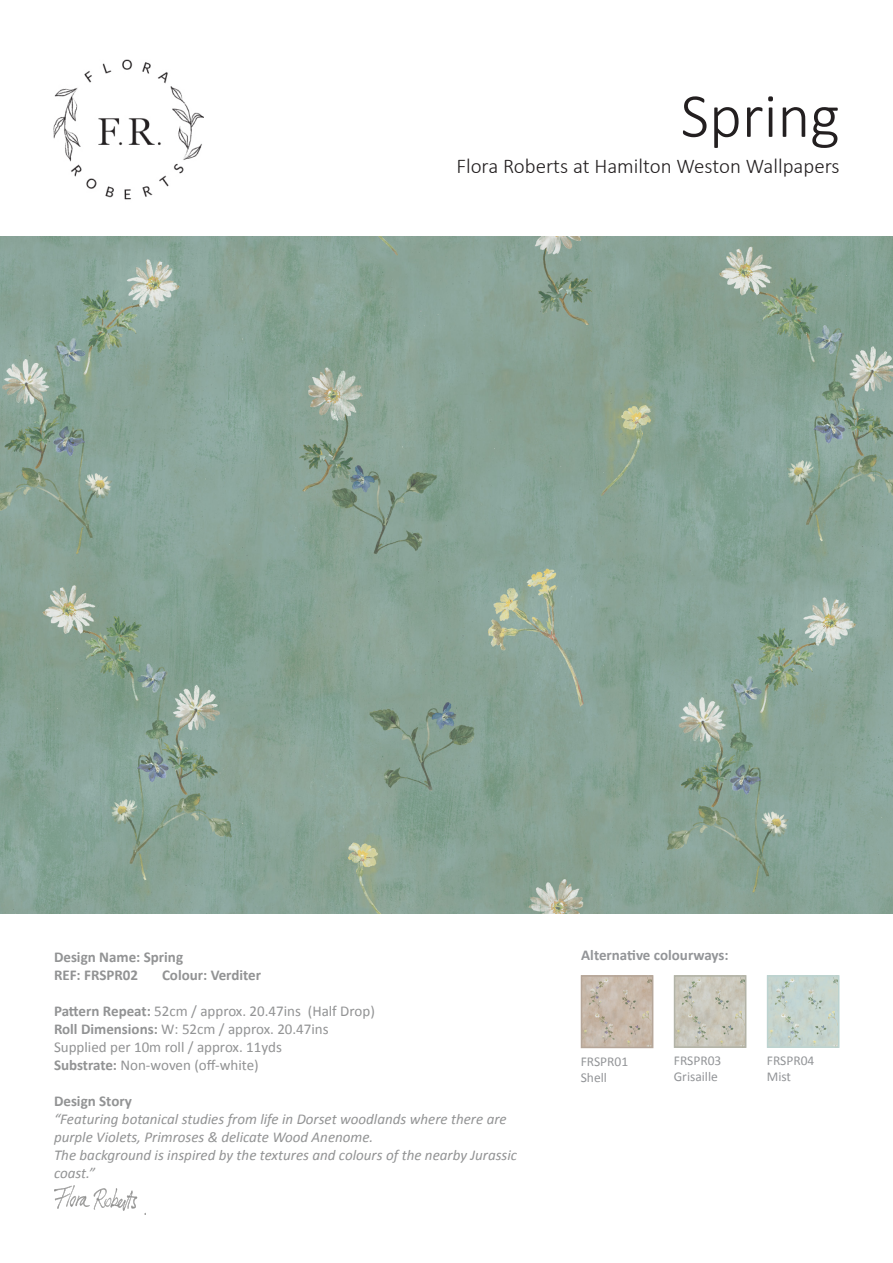
<style>
.page{position:relative;width:893px;height:1263px;background:#fff}
.page>*{position:absolute;margin:0;border:0;box-sizing:border-box;transform-origin:0 0}
.t1{font:300 63px "Calibri";color:#231f20}
.t2{font:300 21px "Calibri";color:#231f20}
.t3{font:italic 15px/18px "Calibri";color:#929394}
.t4{font:15px "Calibri";color:#929394}
.t5{font:700 15px "Calibri";color:#929394}
.t6{font:700 15px "Calibri";color:#939598}
.t7{font:13.5px "Calibri";color:#939598}
.s1{font-weight:700}
</style>
<div class="page">
<img style="left:0;top:237px;width:893px;height:676px">
<img style="left:584px;top:978px;width:66px;height:67px">
<div style="left:581px;top:975px;width:72px;height:73px;border:2px solid #b5a699"></div>
<img style="left:677px;top:978px;width:66px;height:67px">
<div style="left:674px;top:975px;width:72px;height:73px;border:2px solid #b2b3a7"></div>
<img style="left:770px;top:978px;width:66px;height:67px">
<div style="left:767px;top:975px;width:72px;height:73px;border:2px solid #bcd3d0"></div>
<img style="left:54px;top:59px;width:150px;height:141px">
<img style="left:54px;top:1185px;width:91px;height:29px">
<p class="t1" style="left:681px;top:77px;width:161px">Spring</p>
<p class="t2" style="left:456px;top:153px;width:385px">Flora Roberts at Hamilton Weston Wallpapers</p>
<p class="t5" style="left:54px;top:946px;width:131px">Design Name: Spring</p>
<p class="t5" style="left:54px;top:964px;width:86px">REF: FRSPR02</p>
<p class="t5" style="left:162px;top:964px;width:101px">Colour: Verditer</p>
<p class="t4" style="left:54px;top:1000px;width:322px"><span class="s1">Pattern Repeat:</span> 52cm / approx. 20.47ins (Half Drop)</p>
<p class="t4" style="left:54px;top:1018px;width:276px"><span class="s1">Roll Dimensions:</span> W: 52cm / approx. 20.47ins</p>
<p class="t4" style="left:54px;top:1036px;width:229px">Supplied per 10m roll / approx. 11yds</p>
<p class="t4" style="left:54px;top:1054px;width:206px"><span class="s1">Substrate:</span> Non-woven (off-white)</p>
<p class="t5" style="left:54px;top:1090px;width:79px">Design Story</p>
<p class="t3" style="left:54px;top:1109px;width:454px">“Featuring botanical studies from life in Dorset woodlands where there are purple Violets, Primroses &amp; delicate Wood Anenome.</p>
<p class="t3" style="left:54px;top:1145px;width:465px">The background is inspired by the textures and colours of the nearby Jurassic coast.”</p>
<p class="t6" style="left:581px;top:944px;width:149px">Alternative colourways:</p>
<p class="t7" style="left:581px;top:1052px;width:49px">FRSPR01</p>
<p class="t7" style="left:581px;top:1068px;width:28px">Shell</p>
<p class="t7" style="left:674px;top:1051px;width:49px">FRSPR03</p>
<p class="t7" style="left:674px;top:1067px;width:46px">Grisaille</p>
<p class="t7" style="left:767px;top:1051px;width:49px">FRSPR04</p>
<p class="t7" style="left:767px;top:1067px;width:26px">Mist</p>
</div>
